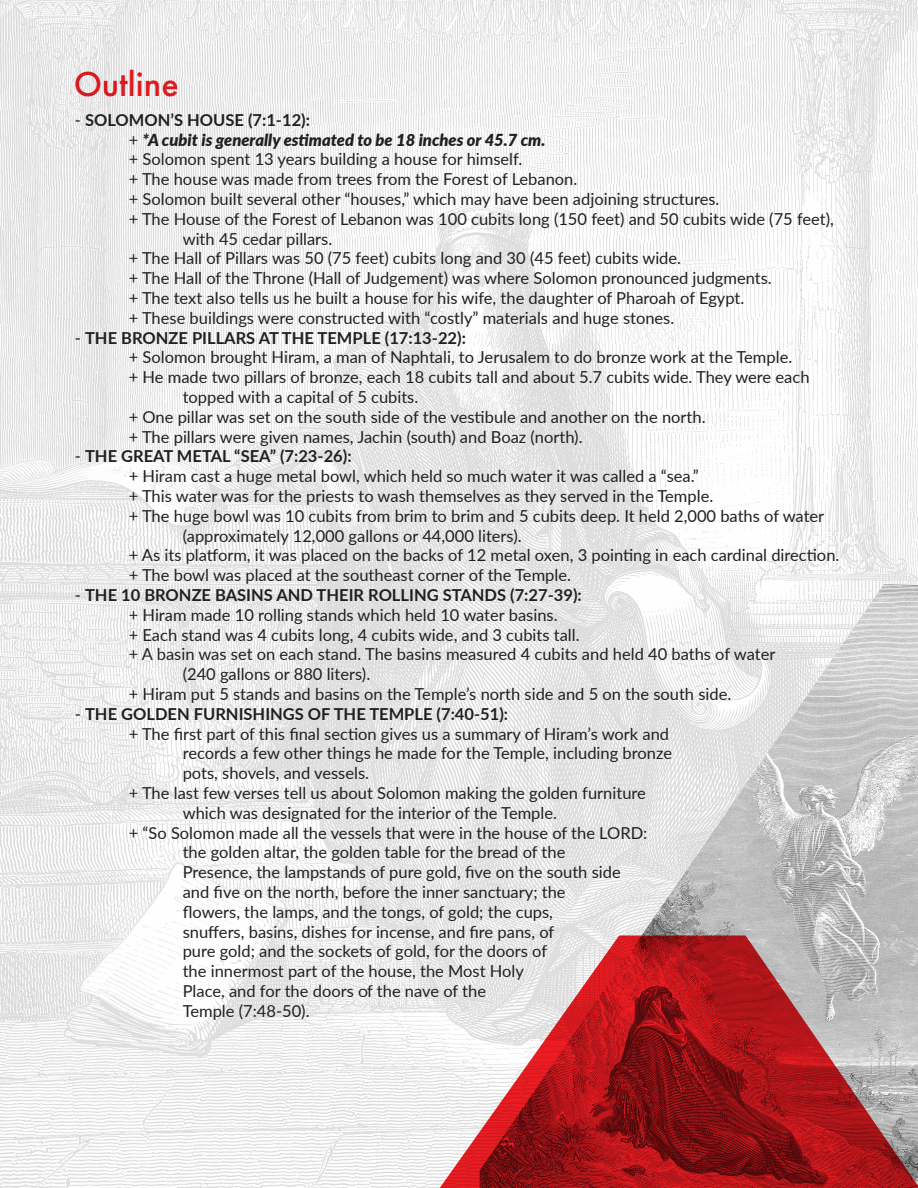
<style>
.page{position:relative;width:918px;height:1188px;background:#fff}
.page>*{position:absolute;margin:0;border:0;box-sizing:border-box;transform-origin:0 0}
.t1{font:500 36px "Futura PT";color:#ee1d23}
.t2{font:16.5px "Lato";color:#231f20}
.t3{font:700 16.5px "Lato";color:#231f20}
.t4{font:italic 900 16.5px "Lato";color:#231f20}
.s1{font-weight:400}
.s2{font-weight:400;font-style:normal}
</style>
<div class="page">
<img style="left:0;top:0;width:918px;height:1188px">
<img style="left:480px;top:584px;width:438px;height:351px">
<svg style="left:363px;top:935px;width:555px;height:253px"></svg>
<h1 class="t1" style="left:73px;top:62px;width:107px">Outline</h1>
<p class="t3" style="left:75px;top:108px;width:237px"><span class="s1">-</span> SOLOMON’S HOUSE (7:1-12):</p>
<p class="t4" style="left:129px;top:127px;width:418px"><span class="s2">+</span> *A cubit is generally estimated to be 18 inches or 45.7 cm.</p>
<p class="t2" style="left:129px;top:148px;width:395px">+ Solomon spent 13 years building a house for himself.</p>
<p class="t2" style="left:129px;top:167px;width:450px">+ The house was made from trees from the Forest of Lebanon.</p>
<p class="t2" style="left:129px;top:187px;width:592px">+ Solomon built several other “houses,” which may have been adjoining structures.</p>
<p class="t2" style="left:129px;top:207px;width:707px">+ The House of the Forest of Lebanon was 100 cubits long (150 feet) and 50 cubits wide (75 feet),</p>
<p class="t2" style="left:183px;top:227px;width:151px">with 45 cedar pillars.</p>
<p class="t2" style="left:129px;top:247px;width:554px">+ The Hall of Pillars was 50 (75 feet) cubits long and 30 (45 feet) cubits wide.</p>
<p class="t2" style="left:129px;top:266px;width:645px">+ The Hall of the Throne (Hall of Judgement) was where Solomon pronounced judgments.</p>
<p class="t2" style="left:129px;top:286px;width:617px">+ The text also tells us he built a house for his wife, the daughter of Pharoah of Egypt.</p>
<p class="t2" style="left:129px;top:306px;width:547px">+ These buildings were constructed with “costly” materials and huge stones.</p>
<p class="t3" style="left:75px;top:325px;width:393px"><span class="s1">-</span> THE BRONZE PILLARS AT THE TEMPLE (17:13-22):</p>
<p class="t2" style="left:129px;top:346px;width:665px">+ Solomon brought Hiram, a man of Naphtali, to Jerusalem to do bronze work at the Temple.</p>
<p class="t2" style="left:129px;top:365px;width:682px">+ He made two pillars of bronze, each 18 cubits tall and about 5.7 cubits wide. They were each</p>
<p class="t2" style="left:183px;top:385px;width:237px">topped with a capital of 5 cubits.</p>
<p class="t2" style="left:129px;top:405px;width:578px">+ One pillar was set on the south side of the vestibule and another on the north.</p>
<p class="t2" style="left:129px;top:425px;width:455px">+ The pillars were given names, Jachin (south) and Boaz (north).</p>
<p class="t3" style="left:75px;top:444px;width:278px"><span class="s1">-</span> THE GREAT METAL “SEA” (7:23-26):</p>
<p class="t2" style="left:129px;top:464px;width:572px">+ Hiram cast a huge metal bowl, which held so much water it was called a “sea.”</p>
<p class="t2" style="left:129px;top:484px;width:586px">+ This water was for the priests to wash themselves as they served in the Temple.</p>
<p class="t2" style="left:129px;top:504px;width:697px">+ The huge bowl was 10 cubits from brim to brim and 5 cubits deep. It held 2,000 baths of water</p>
<p class="t2" style="left:183px;top:524px;width:340px">(approximately 12,000 gallons or 44,000 liters).</p>
<p class="t2" style="left:129px;top:544px;width:712px">+ As its platform, it was placed on the backs of 12 metal oxen, 3 pointing in each cardinal direction.</p>
<p class="t2" style="left:129px;top:563px;width:444px">+ The bowl was placed at the southeast corner of the Temple.</p>
<p class="t3" style="left:75px;top:583px;width:509px"><span class="s1">-</span> THE 10 BRONZE BASINS AND THEIR ROLLING STANDS (7:27-39):</p>
<p class="t2" style="left:129px;top:603px;width:430px">+ Hiram made 10 rolling stands which held 10 water basins.</p>
<p class="t2" style="left:129px;top:623px;width:452px">+ Each stand was 4 cubits long, 4 cubits wide, and 3 cubits tall.</p>
<p class="t2" style="left:129px;top:643px;width:648px">+ A basin was set on each stand. The basins measured 4 cubits and held 40 baths of water</p>
<p class="t2" style="left:183px;top:662px;width:189px">(240 gallons or 880 liters).</p>
<p class="t2" style="left:129px;top:682px;width:604px">+ Hiram put 5 stands and basins on the Temple’s north side and 5 on the south side.</p>
<p class="t3" style="left:75px;top:702px;width:435px"><span class="s1">-</span> THE GOLDEN FURNISHINGS OF THE TEMPLE (7:40-51):</p>
<p class="t2" style="left:129px;top:722px;width:542px">+ The first part of this final section gives us a summary of Hiram’s work and</p>
<p class="t2" style="left:183px;top:742px;width:491px">records a few other things he made for the Temple, including bronze</p>
<p class="t2" style="left:183px;top:761px;width:188px">pots, shovels, and vessels.</p>
<p class="t2" style="left:129px;top:781px;width:519px">+ The last few verses tell us about Solomon making the golden furniture</p>
<p class="t2" style="left:183px;top:801px;width:376px">which was designated for the interior of the Temple.</p>
<p class="t2" style="left:129px;top:821px;width:520px">+ “So Solomon made all the vessels that were in the house of the LORD:</p>
<p class="t2" style="left:183px;top:841px;width:384px">the golden altar, the golden table for the bread of the</p>
<p class="t2" style="left:183px;top:860px;width:440px">Presence, the lampstands of pure gold, five on the south side</p>
<p class="t2" style="left:183px;top:880px;width:384px">and five on the north, before the inner sanctuary; the</p>
<p class="t2" style="left:183px;top:900px;width:372px">flowers, the lamps, and the tongs, of gold; the cups,</p>
<p class="t2" style="left:183px;top:920px;width:373px">snuffers, basins, dishes for incense, and fire pans, of</p>
<p class="t2" style="left:183px;top:940px;width:366px">pure gold; and the sockets of gold, for the doors of</p>
<p class="t2" style="left:183px;top:959px;width:343px">the innermost part of the house, the Most Holy</p>
<p class="t2" style="left:183px;top:979px;width:305px">Place, and for the doors of the nave of the</p>
<p class="t2" style="left:183px;top:999px;width:128px">Temple (7:48-50).</p>
</div>
